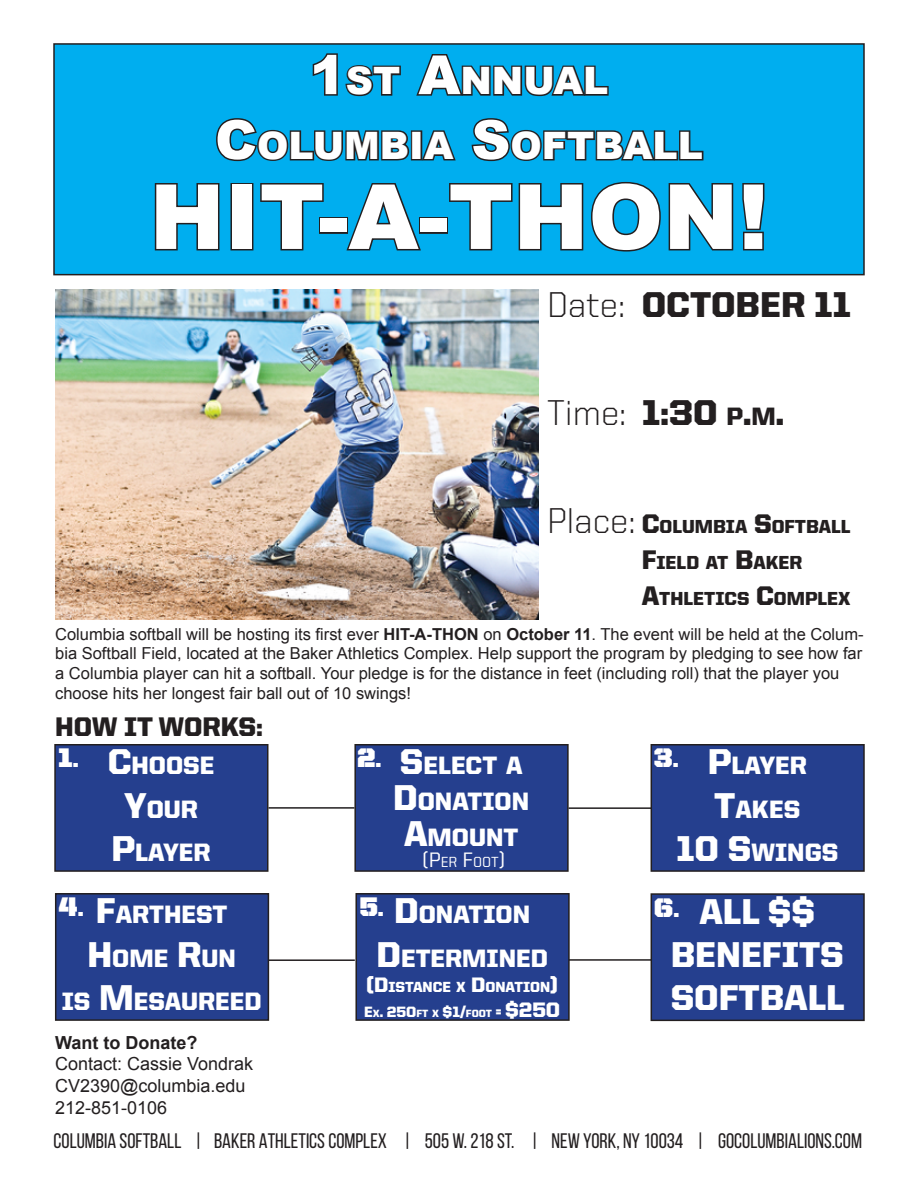
<style>
.page{position:relative;width:918px;height:1188px;background:#fff}
.page>*{position:absolute;margin:0;border:0;box-sizing:border-box;transform-origin:0 0}
.t1{font:900 90px "Arial";color:#fff}
.t2{font:900 37.8px "Arial";color:#fff}
.t3{font:900 36px "United Sans Reg";color:#fff}
.t4{font:900 36px "United Sans Reg";color:#231f20}
.t5{font:300 36px "United Sans Reg";color:#231f20}
.t6{font:27px "United Sans Reg Stencil";color:#fff}
.t7{font:900 27px "United Sans Reg";color:#231f20}
.t8{font:900 27px "United Sans Reg";color:#231f20}
.t9{font:900 25.2px/36px "United Sans Reg";color:#fff;text-align:center}
.t10{font:21px "Bebas Neue";color:#231f20}
.t11{font:900 18.9px "United Sans Reg";color:#231f20}
.t12{font:18px "Arial";color:#231f20}
.t13{font:700 18px "Arial";color:#231f20}
.t14{font:16.5px/19.8px "Arial";color:#231f20}
.t15{font:900 15px "United Sans Reg";color:#fff}
.t16{font:900 14.7px "United Sans Reg";color:#fff}
.t17{font:500 14.7px "United Sans Reg";color:#fff}
.s1{font-size:54px}
.s2{font-weight:300}
.s3{font-weight:900}
.s4{font-weight:900;font-size:25.2px}
.s5{font-weight:300;font-size:36px}
.s6{font-size:27px}
.s7{font-weight:700}
.s8{font-size:36px}
.s9{font-size:21px}
.s10{font-size:10.5px}
</style>
<div class="page">
<hr style="left:568px;top:959px;width:86px;height:2px;background:#231f20">
<hr style="left:569px;top:807px;width:86px;height:2px;background:#231f20">
<div style="left:54px;top:44px;width:810px;height:231px;background:#00aeef"></div>
<div style="left:53px;top:43px;width:812px;height:232px;border:2px solid #231f20"></div>
<img style="left:55px;top:290px;width:483px;height:329px">
<svg style="left:312px;top:53px;width:89px;height:44px"></svg>
<svg style="left:416px;top:54px;width:193px;height:43px"></svg>
<svg style="left:216px;top:118px;width:195px;height:44px"></svg>
<div style="left:411px;top:130px;width:11px;height:30px;border:3px solid #231f20"></div>
<svg style="left:420px;top:130px;width:36px;height:31px"></svg>
<svg style="left:471px;top:118px;width:233px;height:44px"></svg>
<svg style="left:154px;top:183px;width:66px;height:68px"></svg>
<div style="left:231px;top:183px;width:22px;height:67px;border:3px solid #231f20"></div>
<svg style="left:260px;top:183px;width:64px;height:68px"></svg>
<div style="left:319px;top:217px;width:29px;height:17px;border:3px solid #231f20"></div>
<svg style="left:344px;top:183px;width:77px;height:68px"></svg>
<div style="left:419px;top:217px;width:29px;height:17px;border:3px solid #231f20"></div>
<svg style="left:449px;top:181px;width:316px;height:71px"></svg>
<div style="left:55px;top:745px;width:213px;height:126px;background:#253f8e"></div>
<div style="left:54px;top:744px;width:214px;height:128px;border:2px solid #231f20"></div>
<div style="left:355px;top:745px;width:213px;height:126px;background:#253f8e"></div>
<div style="left:354px;top:744px;width:215px;height:128px;border:2px solid #231f20"></div>
<div style="left:651px;top:745px;width:213px;height:126px;background:#253f8e"></div>
<div style="left:651px;top:744px;width:214px;height:128px;border:2px solid #231f20"></div>
<hr style="left:268px;top:807px;width:86px;height:2px;background:#231f20">
<div style="left:56px;top:894px;width:212px;height:126px;background:#253f8e"></div>
<div style="left:55px;top:893px;width:214px;height:128px;border:2px solid #231f20"></div>
<div style="left:356px;top:894px;width:213px;height:126px;background:#253f8e"></div>
<div style="left:355px;top:893px;width:215px;height:128px;border:2px solid #231f20"></div>
<hr style="left:269px;top:959px;width:86px;height:2px;background:#231f20">
<div style="left:651px;top:894px;width:213px;height:126px;background:#253f8e"></div>
<div style="left:651px;top:893px;width:214px;height:128px;border:2px solid #231f20"></div>
<p class="t2" style="left:310px;top:53px;width:300px"><span class="s1">1</span>ST <span class="s1">A</span>NNUAL</p>
<p class="t2" style="left:215px;top:118px;width:489px"><span class="s1">C</span>OLUMBIA <span class="s1">S</span>OFTBALL</p>
<p class="t1" style="left:150px;top:151px;width:620px">HIT-A-THON !</p>
<p class="t4" style="left:547px;top:285px;width:305px"><span class="s2">Date:</span> OCTOBER 11</p>
<p class="t5" style="left:547px;top:394px;width:238px">Time: <span class="s3">1:30</span> <span class="s4">P</span><span class="s3">.</span><span class="s4">M</span><span class="s3">.</span></p>
<p class="t11" style="left:547px;top:516px;width:305px"><span class="s5">Place:</span> <span class="s6">C</span>OLUMBIA <span class="s6">S</span>OFTBALL</p>
<p class="t8" style="left:547px;top:545px;width:56px">F</p>
<p class="t11" style="left:657px;top:552px;width:147px">IELD AT <span class="s6">B</span>AKER</p>
<p class="t8" style="left:547px;top:581px;width:58px">A</p>
<p class="t11" style="left:659px;top:588px;width:193px">THLETICS <span class="s6">C</span>OMPLEX</p>
<p class="t14" style="left:55px;top:624px;width:810px">Columbia softball will be hosting its first ever <span class="s7">HIT-A-THON</span> on <span class="s7">October 11</span>. The event will be held at the Colum&shy;bia Softball Field, located at the Baker Athletics Complex. Help support the program by pledging to see how far a Columbia player can hit a softball. Your pledge is for the distance in feet (including roll) that the player you choose hits her longest fair ball out of 10 swings!</p>
<p class="t7" style="left:55px;top:712px;width:209px">HOW IT WORKS:</p>
<p class="t6" style="left:58px;top:744px;width:22px">1.</p>
<p class="t9" style="left:108px;top:747px;width:108px"><span class="s8">C</span>HOOSE</p>
<p class="t9" style="left:124px;top:791px;width:75px"><span class="s8">Y</span>OUR</p>
<p class="t9" style="left:111px;top:834px;width:101px"><span class="s8">P</span>LAYER</p>
<p class="t6" style="left:357px;top:744px;width:26px">2.</p>
<p class="t6" style="left:654px;top:744px;width:27px">3.</p>
<p class="t9" style="left:400px;top:747px;width:124px"><span class="s8">S</span>ELECT A</p>
<p class="t9" style="left:393px;top:783px;width:137px"><span class="s8">D</span>ONATION<br><span class="s8">A</span>MOUNT</p>
<p class="t17" style="left:422px;top:854px;width:85px"><span class="s9">(P</span>ER <span class="s9">F</span>OOT<span class="s9">)</span></p>
<p class="t9" style="left:708px;top:747px;width:101px"><span class="s8">P</span>LAYER</p>
<p class="t9" style="left:714px;top:791px;width:86px"><span class="s8">T</span>AKES</p>
<p class="t9" style="left:676px;top:834px;width:162px"><span class="s8">10 S</span>WINGS</p>
<p class="t6" style="left:359px;top:893px;width:26px">5.</p>
<p class="t3" style="left:699px;top:891px;width:21px">ALL</p>
<p class="t3" style="left:768px;top:891px;width:49px">$$</p>
<p class="t3" style="left:671px;top:934px;width:22px">BENEFIT</p>
<p class="t3" style="left:820px;top:934px;width:25px">S</p>
<p class="t3" style="left:671px;top:978px;width:46px">SOFTBALL</p>
<p class="t6" style="left:59px;top:893px;width:26px">4.</p>
<p class="t9" style="left:394px;top:896px;width:137px"><span class="s8">D</span>ONATION</p>
<p class="t9" style="left:376px;top:940px;width:173px"><span class="s8">D</span>ETERMINED</p>
<p class="t16" style="left:366px;top:979px;width:193px"><span class="s9">(D</span>ISTANCE X <span class="s9">D</span>ONATION<span class="s9">)</span></p>
<p class="t15" style="left:364px;top:1004px;width:198px">E<span class="s10">X</span>. 250<span class="s10">FT X</span> $1/<span class="s10">FOOT</span> = <span class="s9">$250</span></p>
<p class="t6" style="left:654px;top:893px;width:27px">6.</p>
<p class="t9" style="left:96px;top:896px;width:133px"><span class="s8">F</span>ARTHEST</p>
<p class="t9" style="left:88px;top:940px;width:150px"><span class="s8">H</span>OME <span class="s8">R</span>UN</p>
<p class="t9" style="left:62px;top:983px;width:201px">IS <span class="s8">M</span> ESAUREED</p>
<p class="t13" style="left:55px;top:1031px;width:144px">Want to Donate?</p>
<p class="t12" style="left:55px;top:1052px;width:200px">Contact: Cassie Vondrak</p>
<p class="t12" style="left:55px;top:1074px;width:192px">CV2390@columbia.edu</p>
<p class="t12" style="left:55px;top:1095px;width:114px">212-851-0106</p>
<p class="t10" style="left:54px;top:1129px;width:810px">COLUMBIA SOFTBALL | BAKER ATHLETICS COMPLEX | 505 W. 218 ST. | NEW YORK, NY 10034 | GOCOLUMBIALIONS.COM</p>
</div>
